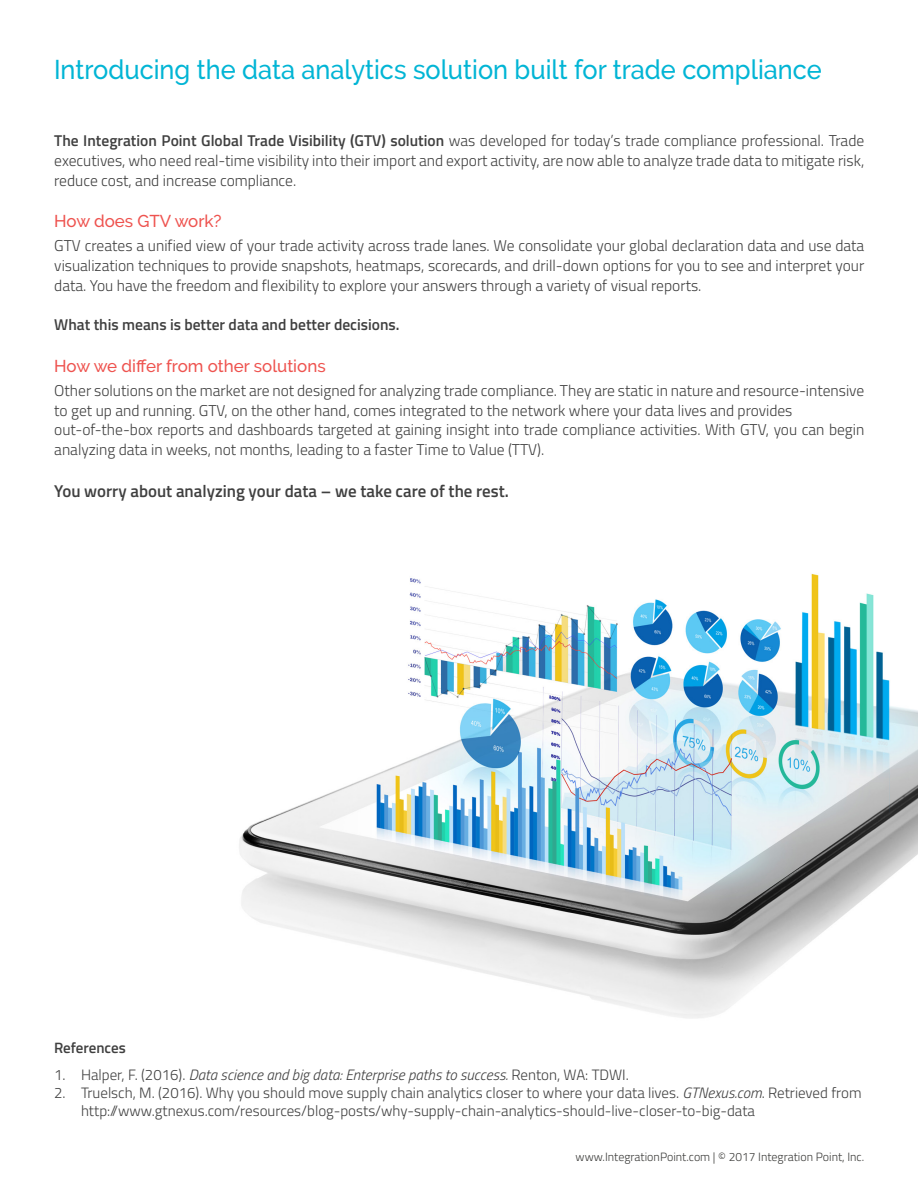
<style>
.page{position:relative;width:918px;height:1188px;background:#fff}
.page>*{position:absolute;margin:0;border:0;box-sizing:border-box;transform-origin:0 0}
.t1{font:500 27px "Raleway";color:#02b5d5;scale:.94 1}
.t2{font:600 17.1px "Titillium Web";color:#404040}
.t3{font:500 17.1px "Raleway";color:#ee534f}
.t4{font:300 15.6px/19.8px "Titillium Web";color:#404040;text-align:justify}
.t5{font:600 15.6px "Titillium Web";color:#404040}
.t6{font:300 15px/18px "Titillium Web";color:#404040}
.t7{font:italic 300 15px "Titillium Web";color:#404040}
.t8{font:600 15px "Titillium Web";color:#404040}
.t9{font:300 12px "Titillium Web";color:#3d3d3b}
.s1{font-weight:600}
.s2{font-style:normal}
.s3{font-style:italic}
</style>
<div class="page">
<img style="left:239px;top:574px;width:679px;height:444px">
<p class="t1" style="left:54px;top:54px;width:818px">Introducing the data analytics solution built for trade compliance</p>
<p class="t4" style="left:54px;top:130px;width:812px"><span class="s1">The Integration Point Global Trade Visibility (GTV) solution</span> was developed for today’s trade compliance professional. Trade executives, who need real-time visibility into their import and export activity, are now able to analyze trade data to mitigate risk, reduce cost, and increase compliance.</p>
<p class="t3" style="left:54px;top:211px;width:169px">How does GTV work?</p>
<p class="t4" style="left:54px;top:235px;width:812px">GTV creates a unified view of your trade activity across trade lanes. We consolidate your global declaration data and use data visualization techniques to provide snapshots, heatmaps, scorecards, and drill-down options for you to see and interpret your data. You have the freedom and flexibility to explore your answers through a variety of visual reports.</p>
<p class="t5" style="left:54px;top:313px;width:347px">What this means is better data and better decisions.</p>
<p class="t3" style="left:54px;top:356px;width:273px">How we differ from other solutions</p>
<p class="t4" style="left:54px;top:380px;width:812px">Other solutions on the market are not designed for analyzing trade compliance. They are static in nature and resource-intensive to get up and running. GTV, on the other hand, comes integrated to the network where your data lives and provides</p>
<p class="t4" style="left:54px;top:419px;width:812px">out-of-the-box reports and dashboards targeted at gaining insight into trade compliance activities. With GTV, you can begin analyzing data in weeks, not months, leading to a faster Time to Value (TTV).</p>
<p class="t2" style="left:54px;top:478px;width:456px">You worry about analyzing your data – we take care of the rest.</p>
<p class="t8" style="left:54px;top:1036px;width:73px">References</p>
<p class="t7" style="left:54px;top:1064px;width:576px"><span class="s2">1. Halper, F. (2016).</span> Data science and big data: Enterprise paths to success. <span class="s2">Renton, WA: TDWI.</span></p>
<p class="t6" style="left:81px;top:1083px;width:782px;text-indent:-27px">2. Truelsch, M. (2016). Why you should move supply chain analytics closer to where your data lives. <span class="s3">GTNexus.com</span>. Retrieved from http://www.gtnexus.com/resources/blog-posts/why-supply-chain-analytics-should-live-closer-to-big-data</p>
<p class="t9" style="left:576px;top:1148px;width:290px">www.IntegrationPoint.com | © 2017 Integration Point, Inc.</p>
</div>
